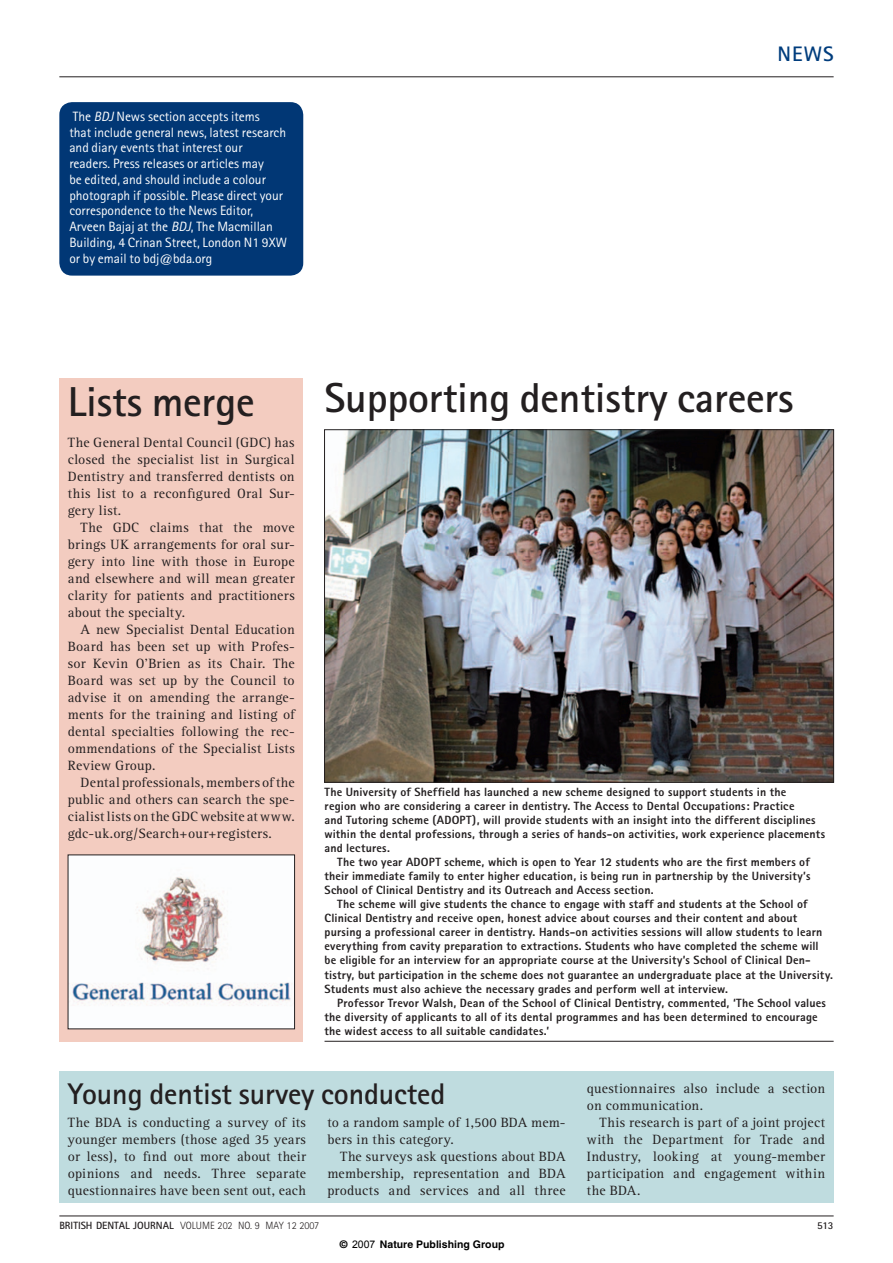
<style>
.page{position:relative;width:893px;height:1263px;background:#fff}
.page>*{position:absolute;margin:0;border:0;box-sizing:border-box;transform-origin:0 0}
.t1{font:700 41.85px "Rotis Sans Serif";letter-spacing:-.005em;color:#231f20}
.t2{font:700 29.85px "Rotis Sans Serif";letter-spacing:-.005em;color:#231f20}
.t3{font:700 21px "Rotis Sans Serif";color:#013d7d}
.t4{font:13.95px/17px "Rotis Serif";letter-spacing:.025em;color:#231f20;text-align:justify}
.t5{font:13.5px/15.8px "Rotis Sans Serif";color:#fff}
.t6{font:800 12px/14.1px "Rotis Sans Serif";letter-spacing:.015em;color:#231f20}
.t7{font:300 10.5px "Rotis Sans Serif";color:#231f20}
.t8{font:700 10.5px "Helvetica";color:#000}
.t9{font:700 10.5px "Rotis Sans Serif";color:#231f20}
.s1{font-style:italic}
.s2{font-weight:700}
.s3{font-family:"Arial";font-weight:400}
</style>
<div class="page">
<hr style="left:59px;top:77px;width:774px;height:1px;background:#231f20">
<hr style="left:59px;top:1216px;width:774px;height:1px;background:#231f20">
<div style="left:59px;top:1072px;width:774px;height:131px;background:#bfdcdf"></div>
<div style="left:59px;top:102px;width:244px;height:174px;background:#013775;border-radius:13px"></div>
<img style="left:326px;top:432px;width:505px;height:348px">
<hr style="left:324px;top:1041px;width:509px;height:1px;background:#231f20">
<div style="left:59px;top:430px;width:244px;height:612px;background:#f3ccc0"></div>
<div style="left:59px;top:379px;width:244px;height:51px;background:#f3ccc0"></div>
<img style="left:70px;top:857px;width:223px;height:170px">
<p class="t5" style="left:69px;top:110px;width:219px">The <span class="s1">BDJ</span> News section accepts items<br>that include general news, latest research and diary events that interest our readers. Press releases or articles may<br>be edited, and should include a colour photograph if possible. Please direct your correspondence to the News Editor, Arveen Bajaj at the <span class="s1">BDJ</span>, The Macmillan Building, 4 Crinan Street, London N1 9XW or by email to bdj@bda.org</p>
<h3 class="t3" style="left:777px;top:47px;width:58px">NEWS</h3>
<h1 class="t1" style="left:68px;top:387px;width:188px">Lists merge</h1>
<p class="t4" style="left:68px;top:435px;width:228px">The General Dental Council (GDC) has closed the specialist list in Surgical Dentistry and transferred dentists on this list to a reconfigured Oral Sur&shy;gery list.</p>
<p class="t4" style="left:68px;top:520px;width:228px;text-indent:13px">The GDC claims that the move brings UK arrangements for oral sur&shy;gery into line with those in Europe and elsewhere and will mean greater clarity for patients and practitioners about the specialty.</p>
<p class="t4" style="left:68px;top:622px;width:228px;text-indent:13px">A new Specialist Dental Education Board has been set up with Profes&shy;sor Kevin O’Brien as its Chair. The Board was set up by the Council to advise it on amending the arrange&shy;ments for the training and listing of dental specialties following the rec&shy;ommendations of the Specialist Lists Review Group.</p>
<p class="t4" style="left:68px;top:775px;width:228px;text-indent:13px">Dental professionals, members of the public and others can search the spe&shy;cialist lists on the GDC website at www. gdc-uk.org/Search+our+registers.</p>
<h1 class="t1" style="left:324px;top:383px;width:470px">Supporting dentistry careers</h1>
<p class="t6" style="left:324px;top:786px;width:502px">The University of Sheffield has launched a new scheme designed to support students in the<br>region who are considering a career in dentistry. The Access to Dental Occupations: Practice<br>and Tutoring scheme (ADOPT), will provide students with an insight into the different disciplines within the dental professions, through a series of hands-on activities, work experience placements and lectures.</p>
<p class="t6" style="left:324px;top:856px;width:487px;text-align:justify;text-indent:13px">The two year ADOPT scheme, which is open to Year 12 students who are the first members of their immediate family to enter higher education, is being run in partnership by the University’s School of Clinical Dentistry and its Outreach and Access section.</p>
<p class="t6" style="left:324px;top:898px;width:510px;text-indent:13px">The scheme will give students the chance to engage with staff and students at the School of Clinical Dentistry and receive open, honest advice about courses and their content and about pursing a professional career in dentistry. Hands-on activities sessions will allow students to learn everything from cavity preparation to extractions. Students who have completed the scheme will be eligible for an interview for an appropriate course at the University’s School of Clinical Den&shy;tistry, but participation in the scheme does not guarantee an undergraduate place at the University.<br>Students must also achieve the necessary grades and perform well at interview.</p>
<p class="t6" style="left:324px;top:997px;width:503px;text-indent:13px">Professor Trevor Walsh, Dean of the School of Clinical Dentistry, commented, ‘The School values the diversity of applicants to all of its dental programmes and has been determined to encourage the widest access to all suitable candidates.’</p>
<h2 class="t2" style="left:68px;top:1083px;width:379px">Young dentist survey conducted</h2>
<p class="t4" style="left:68px;top:1115px;width:240px">The BDA is conducting a survey of its younger members (those aged 35 years or less), to find out more about their opinions and needs. Three separate questionnaires have been sent out, each</p>
<p class="t4" style="left:327px;top:1115px;width:240px">to a random sample of 1,500 BDA mem&shy;bers in this category.</p>
<p class="t4" style="left:327px;top:1149px;width:240px;text-indent:13px">The surveys ask questions about BDA membership, representation and BDA products and services and all three</p>
<p class="t4" style="left:587px;top:1081px;width:240px">questionnaires also include a section on communication.</p>
<p class="t4" style="left:587px;top:1115px;width:240px;text-indent:13px">This research is part of a joint project with the Department for Trade and Industry, looking at young-member participation and engagement within the BDA.</p>
<p class="t7" style="left:59px;top:1222px;width:261px"><span class="s2">BRITISH DENTAL JOURNAL</span> VOLUME 202 NO. 9 MAY 12 2007</p>
<p class="t9" style="left:817px;top:1222px;width:18px">513</p>
<p class="t8" style="left:340px;top:1238px;width:166px">© <span class="s3">2007</span> Nature Publishing Group</p>
</div>
